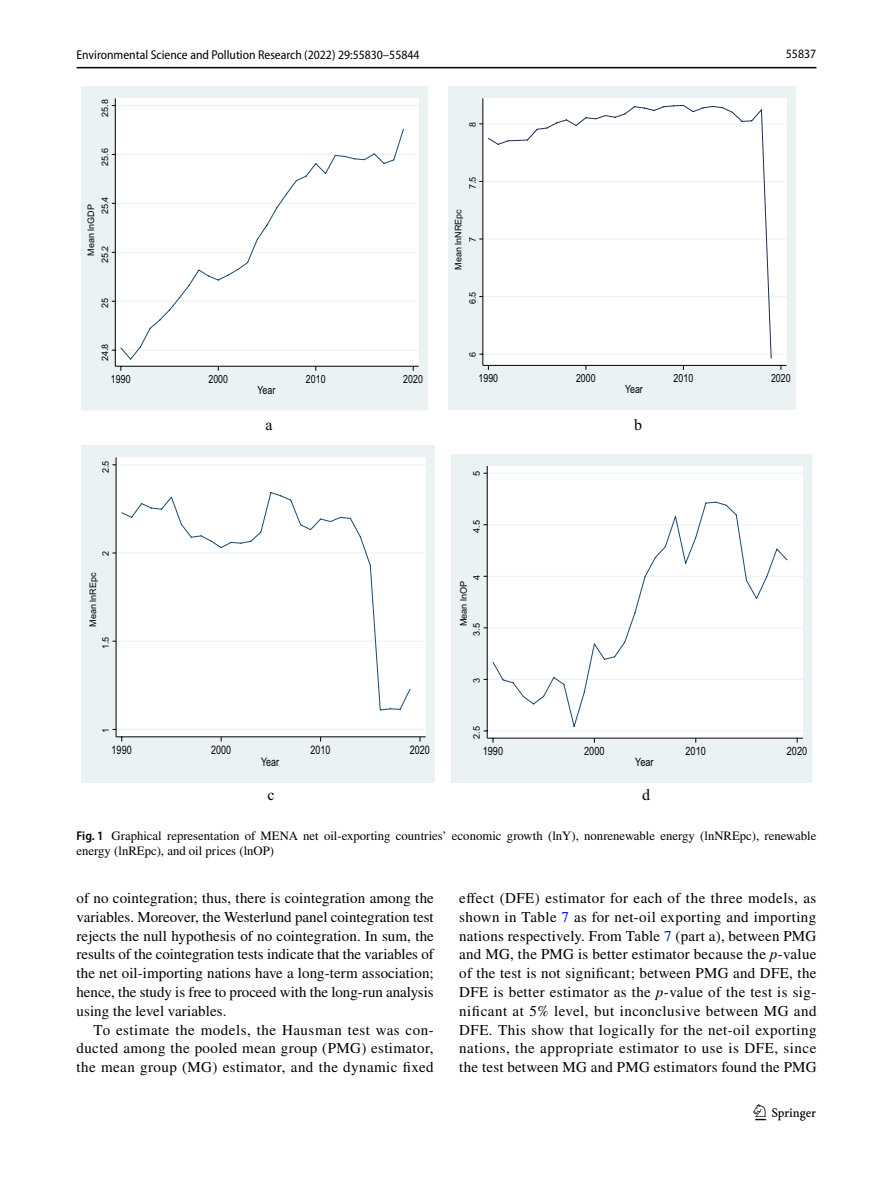
<style>
.page{position:relative;width:893px;height:1187px;background:#fff}
.page>*{position:absolute;margin:0;border:0;box-sizing:border-box;transform-origin:0 0}
.t1{font:22.5px "Springnew Regular 3";color:#000}
.t2{font:15.9px "Times New Roman";color:#000}
.t3{font:15px/18.8px "STIX";letter-spacing:.015em;color:#000;text-align:justify}
.t4{font:12.75px/15px "STIX";color:#000}
.t5{font:semi-condensed 12.75px "Myriad Pro";color:#000}
.t6{font:11.7px "Arial";letter-spacing:.005em;color:#000;scale:.76 1}
.t7{font:11.4px "Arial";letter-spacing:.005em;color:#000;scale:.8 1}
.t8{font:11.25px "Arial";letter-spacing:.005em;color:#000;scale:.78 1}
.t9{font:9.15px "Arial";color:#000}
.t10{font:9px "Arial";color:#000}
.s1{font-family:"Myriad Pro";font-weight:600;font-stretch:semi-condensed}
.s2{color:#00f}
.s3{font-style:italic}
</style>
<div class="page">
<hr style="left:77px;top:67px;width:739px;height:1px;background:#000">
<div style="left:81px;top:87px;width:347px;height:323px;background:#eaf2f3"></div>
<div style="left:115px;top:98px;width:304px;height:268px;background:#fff"></div>
<div style="left:115px;top:98px;width:304px;height:268px;border:1px solid #fff"></div>
<hr style="left:115px;top:350px;width:304px;height:1px;background:#eaf2f3">
<hr style="left:115px;top:301px;width:304px;height:1px;background:#eaf2f3">
<hr style="left:115px;top:252px;width:304px;height:1px;background:#eaf2f3">
<hr style="left:115px;top:203px;width:304px;height:1px;background:#eaf2f3">
<hr style="left:115px;top:154px;width:304px;height:1px;background:#eaf2f3">
<hr style="left:115px;top:105px;width:304px;height:1px;background:#eaf2f3">
<svg style="left:120px;top:128px;width:284px;height:232px"></svg>
<hr style="left:115px;top:98px;width:1px;height:268px;background:#000">
<hr style="left:115px;top:366px;width:304px;height:1px;background:#000">
<div style="left:449px;top:87px;width:346px;height:322px;background:#eaf2f3"></div>
<div style="left:483px;top:98px;width:303px;height:267px;background:#fff"></div>
<div style="left:483px;top:98px;width:303px;height:267px;border:1px solid #fff"></div>
<hr style="left:483px;top:353px;width:303px;height:1px;background:#eaf2f3">
<hr style="left:483px;top:296px;width:303px;height:1px;background:#eaf2f3">
<hr style="left:483px;top:238px;width:303px;height:1px;background:#eaf2f3">
<hr style="left:483px;top:181px;width:303px;height:1px;background:#eaf2f3">
<hr style="left:483px;top:123px;width:303px;height:1px;background:#eaf2f3">
<svg style="left:487px;top:105px;width:285px;height:254px"></svg>
<hr style="left:483px;top:98px;width:1px;height:267px;background:#000">
<hr style="left:483px;top:365px;width:303px;height:1px;background:#000">
<div style="left:81px;top:445px;width:354px;height:337px;background:#eaf2f3"></div>
<div style="left:116px;top:457px;width:310px;height:279px;background:#fff"></div>
<hr style="left:116px;top:729px;width:310px;height:1px;background:#eaf2f3">
<hr style="left:116px;top:640px;width:310px;height:1px;background:#eaf2f3">
<hr style="left:116px;top:552px;width:310px;height:1px;background:#eaf2f3">
<hr style="left:116px;top:464px;width:310px;height:1px;background:#eaf2f3">
<svg style="left:120px;top:492px;width:291px;height:219px"></svg>
<hr style="left:116px;top:457px;width:1px;height:279px;background:#000">
<hr style="left:116px;top:736px;width:310px;height:1px;background:#000">
<div style="left:452px;top:454px;width:360px;height:328px;background:#eaf2f3"></div>
<div style="left:487px;top:466px;width:316px;height:272px;background:#fff"></div>
<hr style="left:487px;top:730px;width:316px;height:1px;background:#eaf2f3">
<hr style="left:487px;top:679px;width:316px;height:1px;background:#eaf2f3">
<hr style="left:487px;top:627px;width:316px;height:1px;background:#eaf2f3">
<hr style="left:487px;top:576px;width:316px;height:1px;background:#eaf2f3">
<hr style="left:487px;top:524px;width:316px;height:1px;background:#eaf2f3">
<hr style="left:487px;top:472px;width:316px;height:1px;background:#eaf2f3">
<svg style="left:492px;top:501px;width:296px;height:226px"></svg>
<hr style="left:487px;top:466px;width:1px;height:272px;background:#000">
<hr style="left:487px;top:737px;width:316px;height:1px;background:#000">
<p class="t5" style="left:77px;top:48px;width:344px">Environmental Science and Pollution Research (2022) 29:55830–55844</p>
<p class="t5" style="left:786px;top:47px;width:32px">55837</p>
<p class="t10" style="left:99px;top:116px;width:19px;rotate:-90deg">25.8</p>
<p class="t10" style="left:99px;top:165px;width:19px;rotate:-90deg">25.6</p>
<p class="t10" style="left:99px;top:214px;width:19px;rotate:-90deg">25.4</p>
<p class="t10" style="left:85px;top:256px;width:53px;rotate:-90deg">Mean lnGDP</p>
<p class="t10" style="left:99px;top:263px;width:19px;rotate:-90deg">25.2</p>
<p class="t10" style="left:99px;top:307px;width:12px;rotate:-90deg">25</p>
<p class="t10" style="left:99px;top:361px;width:19px;rotate:-90deg">24.8</p>
<p class="t8" style="left:111px;top:371px;width:27px">1990</p>
<p class="t8" style="left:208px;top:371px;width:27px">2000</p>
<p class="t8" style="left:306px;top:371px;width:27px">2010</p>
<p class="t8" style="left:403px;top:371px;width:27px">2020</p>
<p class="t8" style="left:258px;top:382px;width:24px">Year</p>
<p class="t10" style="left:466px;top:127px;width:7px;rotate:-90deg">8</p>
<p class="t10" style="left:466px;top:189px;width:14px;rotate:-90deg">7.5</p>
<p class="t10" style="left:452px;top:270px;width:62px;rotate:-90deg">Mean lnNREpc</p>
<p class="t10" style="left:466px;top:242px;width:7px;rotate:-90deg">7</p>
<p class="t10" style="left:466px;top:304px;width:14px;rotate:-90deg">6.5</p>
<p class="t10" style="left:466px;top:357px;width:7px;rotate:-90deg">6</p>
<p class="t8" style="left:478px;top:370px;width:27px">1990</p>
<p class="t8" style="left:576px;top:370px;width:27px">2000</p>
<p class="t8" style="left:673px;top:370px;width:27px">2010</p>
<p class="t8" style="left:771px;top:370px;width:27px">2020</p>
<p class="t8" style="left:625px;top:381px;width:24px">Year</p>
<p class="t10" style="left:99px;top:473px;width:14px;rotate:-90deg">2.5</p>
<p class="t10" style="left:99px;top:556px;width:7px;rotate:-90deg">2</p>
<p class="t10" style="left:87px;top:626px;width:56px;rotate:-90deg">Mean lnREpc</p>
<p class="t10" style="left:99px;top:649px;width:14px;rotate:-90deg">1.5</p>
<p class="t10" style="left:99px;top:732px;width:7px;rotate:-90deg">1</p>
<p class="t2" style="left:265px;top:415px;width:9px">a</p>
<p class="t2" style="left:634px;top:415px;width:9px">b</p>
<p class="t9" style="left:470px;top:476px;width:7px;rotate:-90deg">5</p>
<p class="t9" style="left:470px;top:532px;width:14px;rotate:-90deg">4.5</p>
<p class="t9" style="left:470px;top:579px;width:7px;rotate:-90deg">4</p>
<p class="t9" style="left:457px;top:626px;width:47px;rotate:-90deg">Mean lnOP</p>
<p class="t9" style="left:470px;top:635px;width:14px;rotate:-90deg">3.5</p>
<p class="t9" style="left:470px;top:682px;width:7px;rotate:-90deg">3</p>
<p class="t9" style="left:470px;top:739px;width:14px;rotate:-90deg">2.5</p>
<p class="t6" style="left:112px;top:742px;width:28px">1990</p>
<p class="t6" style="left:211px;top:742px;width:28px">2000</p>
<p class="t6" style="left:310px;top:742px;width:28px">2010</p>
<p class="t6" style="left:410px;top:742px;width:28px">2020</p>
<p class="t6" style="left:261px;top:753px;width:25px">Year</p>
<p class="t7" style="left:483px;top:743px;width:27px">1990</p>
<p class="t7" style="left:584px;top:743px;width:27px">2000</p>
<p class="t7" style="left:685px;top:743px;width:27px">2010</p>
<p class="t7" style="left:787px;top:743px;width:27px">2020</p>
<p class="t7" style="left:635px;top:754px;width:24px">Year</p>
<p class="t2" style="left:268px;top:785px;width:9px">c</p>
<p class="t2" style="left:642px;top:785px;width:9px">d</p>
<p class="t4" style="left:77px;top:829px;width:741px"><span class="s1">Fig. 1</span> Graphical representation of MENA net oil-exporting countries’ economic growth (lnY), nonrenewable energy (lnNREpc), renewable energy (lnREpc), and oil prices (lnOP)</p>
<p class="t3" style="left:77px;top:889px;width:359px">of no cointegration; thus, there is cointegration among the variables. Moreover, the Westerlund panel cointegration test rejects the null hypothesis of no cointegration. In sum, the results of the cointegration tests indicate that the variables of the net oil-importing nations have a long-term association; hence, the study is free to proceed with the long-run analysis using the level variables.</p>
<p class="t3" style="left:77px;top:1021px;width:359px;text-indent:17px">To estimate the models, the Hausman test was con&shy;ducted among the pooled mean group (PMG) estimator, the mean group (MG) estimator, and the dynamic fixed</p>
<p class="t3" style="left:459px;top:889px;width:359px">effect (DFE) estimator for each of the three models, as shown in Table <span class="s2">7</span> as for net-oil exporting and importing nations respectively. From Table <span class="s2">7</span> (part a), between PMG and MG, the PMG is better estimator because the <span class="s3">p</span>-value of the test is not significant; between PMG and DFE, the DFE is better estimator as the <span class="s3">p</span>-value of the test is sig&shy;nificant at 5% level, but inconclusive between MG and DFE. This show that logically for the net-oil exporting nations, the appropriate estimator to use is DFE, since the test between MG and PMG estimators found the PMG</p>
<h1 class="t1" style="left:755px;top:1104px;width:62px">1 3</h1>
</div>
